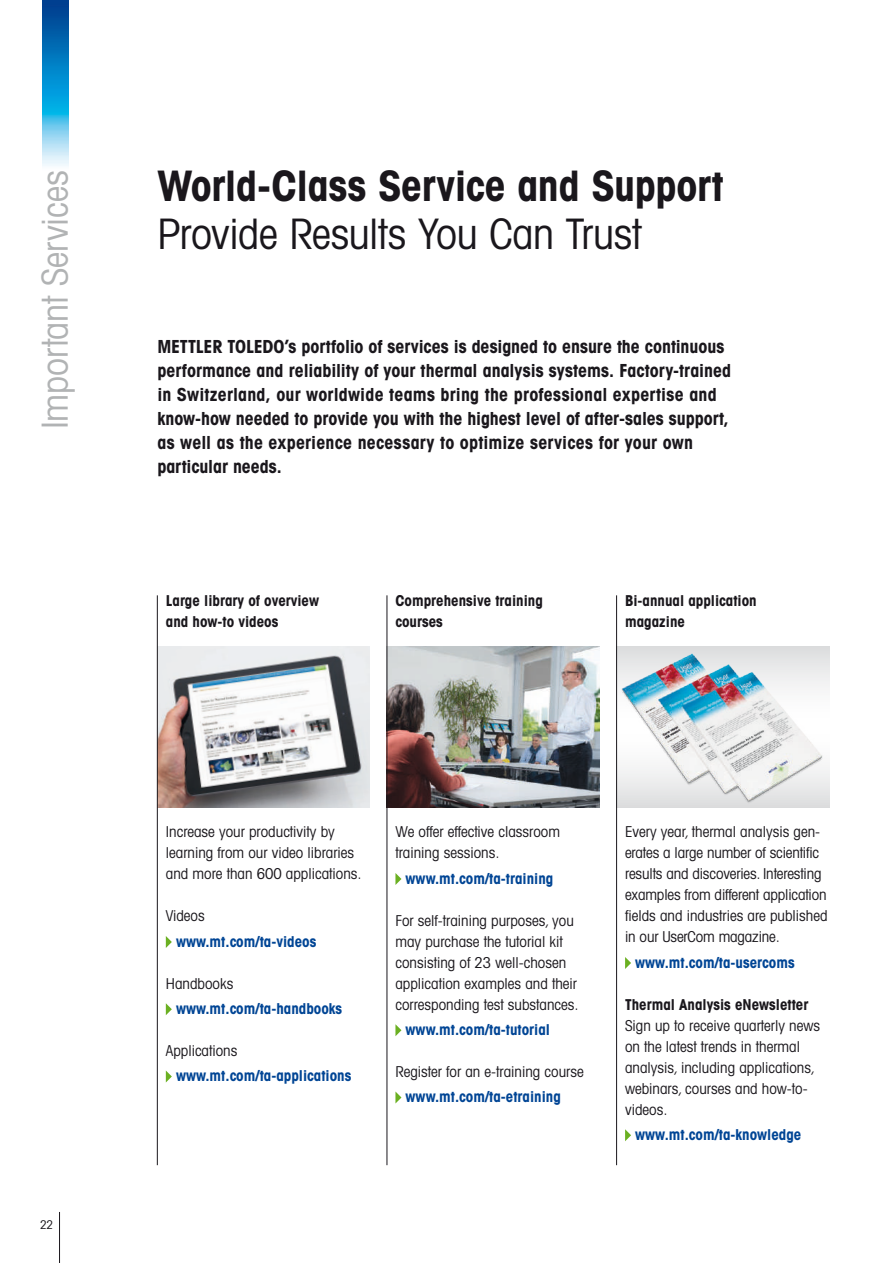
<style>
.page{position:relative;width:893px;height:1263px;background:#fff}
.page>*{position:absolute;margin:0;border:0;box-sizing:border-box;transform-origin:0 0}
.t1{font:42px "Avant Gardefor MT Bd";letter-spacing:-.01em;color:#1a171c}
.t2{font:42px "Avant Gardefor MT Bk";letter-spacing:-.01em;color:#1a171c}
.t3{font:36px "Avant Gardefor MT Bk";letter-spacing:-.005em;color:#b1b3b4}
.t4{font:18px/24px "Avant Gardefor MT Bd";color:#1a171c}
.t5{font:15px/21px "Avant Gardefor MT Bk";color:#1a171c}
.t6{font:15px "Avant Gardefor MT Bd";color:#004595}
.t7{font:15px/21px "Avant Gardefor MT Bd";color:#1a171c}
.t8{font:12px "Avant Gardefor MT Bk";color:#1a171c}
</style>
<div class="page">
<img style="left:43px;top:0;width:25px;height:166px">
<svg style="left:617px;top:646px;width:212px;height:162px"></svg>
<img style="left:620px;top:649px;width:209px;height:159px">
<img style="left:388px;top:646px;width:212px;height:162px">
<img style="left:158px;top:646px;width:212px;height:162px">
<hr style="left:59px;top:1212px;width:1px;height:51px;background:#1a171c">
<svg style="left:395px;top:873px;width:6px;height:12px"></svg>
<svg style="left:395px;top:1024px;width:6px;height:12px"></svg>
<svg style="left:395px;top:1091px;width:6px;height:12px"></svg>
<svg style="left:625px;top:957px;width:6px;height:12px"></svg>
<svg style="left:625px;top:1129px;width:6px;height:12px"></svg>
<svg style="left:166px;top:936px;width:6px;height:12px"></svg>
<svg style="left:166px;top:1003px;width:6px;height:12px"></svg>
<svg style="left:166px;top:1070px;width:6px;height:12px"></svg>
<hr style="left:387px;top:595px;width:1px;height:570px;background:#1a171c">
<hr style="left:616px;top:595px;width:1px;height:570px;background:#1a171c">
<hr style="left:157px;top:595px;width:1px;height:570px;background:#1a171c">
<h2 class="t3" style="left:33px;top:429px;width:261px;rotate:-90deg">Important Services</h2>
<h1 class="t1" style="left:157px;top:158px;width:568px">World-Class Service and Support</h1>
<h1 class="t2" style="left:157px;top:207px;width:486px">Provide Results You Can Trust</h1>
<p class="t4" style="left:157px;top:334px;width:575px">METTLER TOLEDO’s portfolio of services is designed to ensure the continuous performance and reliability of your thermal analysis systems. Factory-trained in Switzerland, our worldwide teams bring the professional expertise and know-how needed to provide you with the highest level of after-sales support, as well as the experience necessary to optimize services for your own particular needs.</p>
<p class="t8" style="left:40px;top:1217px;width:15px">22</p>
<p class="t7" style="left:166px;top:590px;width:155px">Large library of overview and how-to videos</p>
<p class="t7" style="left:395px;top:590px;width:149px">Comprehensive training courses</p>
<p class="t7" style="left:625px;top:590px;width:133px">Bi-annual application magazine</p>
<p class="t5" style="left:166px;top:821px;width:197px">Increase your productivity by learning from our video libraries and more than 600 applications.</p>
<p class="t5" style="left:166px;top:905px;width:40px">Videos</p>
<p class="t6" style="left:176px;top:931px;width:142px">www.mt.com/ta-videos</p>
<p class="t5" style="left:166px;top:972px;width:69px">Handbooks</p>
<p class="t6" style="left:176px;top:999px;width:168px">www.mt.com/ta-handbooks</p>
<p class="t5" style="left:166px;top:1039px;width:73px">Applications</p>
<p class="t6" style="left:176px;top:1066px;width:177px">www.mt.com/ta-applications</p>
<p class="t5" style="left:395px;top:821px;width:166px">We offer effective classroom training sessions.</p>
<p class="t6" style="left:406px;top:868px;width:149px">www.mt.com/ta-training</p>
<p class="t5" style="left:395px;top:909px;width:185px">For self-training purposes, you may purchase the tutorial kit consisting of 23 well-chosen application examples and their corresponding test substances.</p>
<p class="t6" style="left:406px;top:1020px;width:146px">www.mt.com/ta-tutorial</p>
<p class="t5" style="left:395px;top:1060px;width:190px">Register for an e-training course</p>
<p class="t6" style="left:406px;top:1087px;width:157px">www.mt.com/ta-etraining</p>
<p class="t5" style="left:625px;top:821px;width:204px">Every year, thermal analysis gen&shy;erates a large number of scientific results and discoveries. Interesting examples from different application fields and industries are published in our UserCom magazine.</p>
<p class="t6" style="left:635px;top:952px;width:161px">www.mt.com/ta-usercoms</p>
<p class="t7" style="left:625px;top:993px;width:185px">Thermal Analysis eNewsletter</p>
<p class="t5" style="left:625px;top:1014px;width:196px">Sign up to receive quarterly news on the latest trends in thermal analysis, including applications, webinars, courses and how-to&shy;videos.</p>
<p class="t6" style="left:635px;top:1125px;width:168px">www.mt.com/ta-knowledge</p>
</div>
